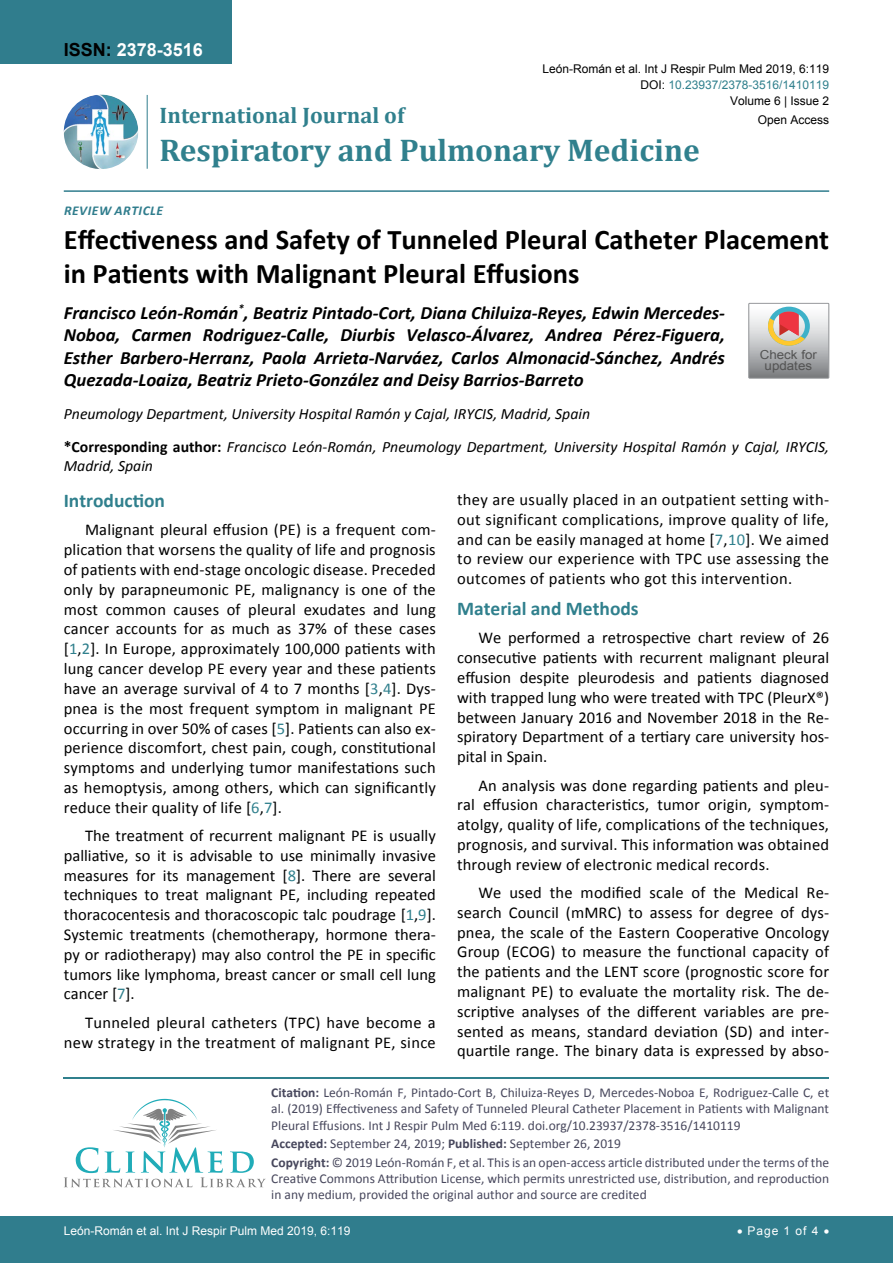
<style>
.page{position:relative;width:893px;height:1263px;background:#fff}
.page>*{position:absolute;margin:0;border:0;box-sizing:border-box;transform-origin:0 0}
.t1{font:700 31.5px "Cambria";color:#30808d}
.t2{font:700 28.5px/34.5px "Calibri";color:#000}
.t3{font:700 22.5px "Cambria";color:#30808d}
.t4{font:700 19.5px "Calibri";color:#30808d}
.t5{font:italic 700 18.75px/22.5px "Calibri";color:#000;text-align:justify}
.t6{font:700 18px "Arial";color:#fff}
.t7{font:16.5px/19.8px "Calibri";letter-spacing:.01em;color:#000;text-align:justify}
.t8{font:italic 15.75px/33px "Calibri";color:#000}
.t9{font:13.5px/16.2px "Calibri";color:#47475c}
.t10{font:italic 700 13.5px "Calibri";letter-spacing:.04em;color:#307d8d}
.t11{font:12.45px/10.6px "Arial";color:#535353;text-align:center;scale:1.07 1}
.t12{font:12px "Arial";color:#000}
.t13{font:12px "Arial";color:#fff}
.t14{font:12px "Arial";color:#30808d}
.s1{color:#000}
.s2{font-weight:700;font-style:normal}
.s3{color:#30808d}
.s4{font-weight:700}
</style>
<div class="page">
<div style="left:0;top:1217px;width:893px;height:46px;background:#307d8d"></div>
<div style="left:0;top:0;width:231px;height:64px;background:#307d8d"></div>
<img style="left:64px;top:95px;width:74px;height:74px;border-radius:37px">
<hr style="left:147px;top:95px;width:1px;height:74px;background:#307d8d">
<hr style="left:64px;top:190px;width:765px;height:2px;background:#307d8d">
<hr style="left:64px;top:1077px;width:765px;height:1px;background:#30808d">
<svg style="left:64px;top:1099px;width:202px;height:88px"></svg>
<svg style="left:749px;top:303px;width:80px;height:75px;background:#bdb6b3"></svg>
<p class="t6" style="left:64px;top:38px;width:141px"><span class="s1">ISSN:</span> 2378-3516</p>
<p class="t12" style="left:542px;top:60px;width:288px">León-Román et al. Int J Respir Pulm Med 2019, 6:119</p>
<p class="t12" style="left:730px;top:93px;width:101px">Volume 6 | Issue 2</p>
<p class="t14" style="left:640px;top:77px;width:190px"><span class="s1">DOI:</span> 10.23937/2378-3516/1410119</p>
<h3 class="t3" style="left:160px;top:100px;width:246px">International Journal of</h3>
<h1 class="t1" style="left:160px;top:128px;width:542px">Respiratory and Pulmonary Medicine</h1>
<p class="t12" style="left:758px;top:112px;width:73px">Open Access</p>
<p class="t10" style="left:64px;top:202px;width:87px">Review ar ticle</p>
<h2 class="t2" style="left:64px;top:222px;width:767px">Effectiveness and Safety of Tunneled Pleural Catheter Placement in Patients with Malignant Pleural Effusions</h2>
<p class="t5" style="left:64px;top:301px;width:663px">Francisco León-Román<sup>*</sup>, Beatriz Pintado-Cort, Diana Chiluiza-Reyes, Edwin Mercedes-Noboa, Carmen Rodriguez-Calle, Diurbis Velasco-Álvarez, Andrea Pérez-Figuera, Esther Barbero-Herranz, Paola Arrieta-Narváez, Carlos Almonacid-Sánchez, Andrés Quezada-Loaiza, Beatriz Prieto-González and Deisy Barrios-Barreto</p>
<p class="t8" style="left:64px;top:397px;width:767px">Pneumology Department, University Hospital Ramón y Cajal, IRYCIS, Madrid, Spain<br><span class="s2">*Corresponding author:</span> Francisco León-Román, Pneumology Department, University Hospital Ramón y Cajal, IRYCIS,</p>
<p class="t8" style="left:64px;top:449px;width:91px">Madrid, Spain</p>
<p class="t11" style="left:760px;top:350px;width:55px">Check for updates</p>
<p class="t4" style="left:64px;top:488px;width:103px">Introduction</p>
<p class="t7" style="left:64px;top:520px;width:374px;text-indent:21px">Malignant pleural effusion (PE) is a frequent com&shy;plication that worsens the quality of life and prognosis of patients with end-stage oncologic disease. Preceded only by parapneumonic PE, malignancy is one of the most common causes of pleural exudates and lung cancer accounts for as much as 37% of these cases [<span class="s3">1</span>,<span class="s3">2</span>]. In Europe, approximately 100,000 patients with lung cancer develop PE every year and these patients have an average survival of 4 to 7 months [<span class="s3">3</span>,<span class="s3">4</span>]. Dys&shy;pnea is the most frequent symptom in malignant PE occurring in over 50% of cases [<span class="s3">5</span>]. Patients can also ex&shy;perience discomfort, chest pain, cough, constitutional symptoms and underlying tumor manifestations such as hemoptysis, among others, which can significantly reduce their quality of life [<span class="s3">6</span>,<span class="s3">7</span>].</p>
<p class="t7" style="left:64px;top:826px;width:374px;text-indent:21px">The treatment of recurrent malignant PE is usually palliative, so it is advisable to use minimally invasive measures for its management [<span class="s3">8</span>]. There are several techniques to treat malignant PE, including repeated thoracocentesis and thoracoscopic talc poudrage [<span class="s3">1</span>,<span class="s3">9</span>].<br>Systemic treatments (chemotherapy, hormone thera&shy;py or radiotherapy) may also control the PE in specific tumors like lymphoma, breast cancer or small cell lung cancer [<span class="s3">7</span>].</p>
<p class="t7" style="left:64px;top:1012px;width:374px;text-align:right">Tunneled pleural catheters (TPC) have become a new strategy in the treatment of malignant PE, since</p>
<p class="t7" style="left:457px;top:490px;width:374px">they are usually placed in an outpatient setting with&shy;out significant complications, improve quality of life, and can be easily managed at home [<span class="s3">7</span>,<span class="s3">10</span>]. We aimed to review our experience with TPC use assessing the outcomes of patients who got this intervention.</p>
<p class="t4" style="left:457px;top:596px;width:183px">Material and Methods</p>
<p class="t7" style="left:457px;top:628px;width:374px;text-indent:21px">We performed a retrospective chart review of 26 consecutive patients with recurrent malignant pleural effusion despite pleurodesis and patients diagnosed with trapped lung who were treated with TPC (PleurX®) between January 2016 and November 2018 in the Re&shy;spiratory Department of a tertiary care university hos&shy;pital in Spain.</p>
<p class="t7" style="left:457px;top:775px;width:374px;text-indent:21px">An analysis was done regarding patients and pleu&shy;ral effusion characteristics, tumor origin, symptom&shy;atolgy, quality of life, complications of the techniques, prognosis, and survival. This information was obtained through review of electronic medical records.</p>
<p class="t7" style="left:457px;top:883px;width:374px;text-indent:21px">We used the modified scale of the Medical Re&shy;search Council (mMRC) to assess for degree of dys&shy;pnea, the scale of the Eastern Cooperative Oncology Group (ECOG) to measure the functional capacity of the patients and the LENT score (prognostic score for malignant PE) to evaluate the mortality risk. The de&shy;scriptive analyses of the different variables are pre&shy;sented as means, standard deviation (SD) and inter&shy;quartile range. The binary data is expressed by abso-</p>
<p class="t9" style="left:271px;top:1084px;width:559px;text-align:justify"><span class="s4">Citation:</span> León-Román F, Pintado-Cort B, Chiluiza-Reyes D, Mercedes-Noboa E, Rodriguez-Calle C, et al. (2019) Effectiveness and Safety of Tunneled Pleural Catheter Placement in Patients with Malignant Pleural Effusions. Int J Respir Pulm Med 6:119. doi.org/10.23937/2378-3516/1410119</p>
<p class="t9" style="left:271px;top:1134px;width:559px;line-height:18.6px"><span class="s4">Accepted:</span> September 24, 2019; <span class="s4">Published:</span> September 26, 2019<br><span class="s4">Copyright:</span> © 2019 León-Román F, et al. This is an open-access article distributed under the terms of the</p>
<p class="t9" style="left:271px;top:1170px;width:559px">Creative Commons Attribution License, which permits unrestricted use, distribution, and reproduction in any medium, provided the original author and source are credited</p>
<p class="t13" style="left:64px;top:1223px;width:288px">León-Román et al. Int J Respir Pulm Med 2019, 6:119</p>
<p class="t13" style="left:737px;top:1223px;width:94px">• Page 1 of 4 •</p>
</div>
